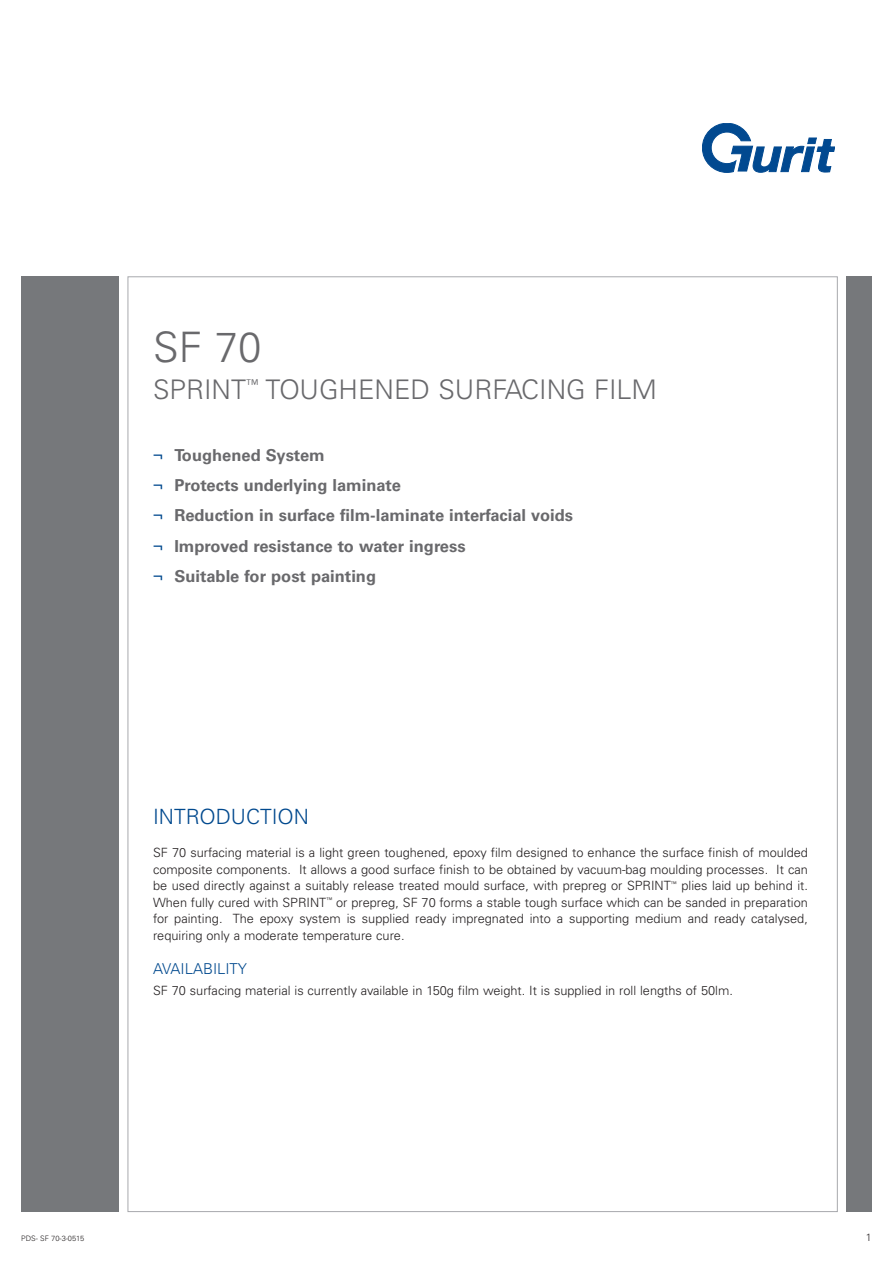
<style>
.page{position:relative;width:893px;height:1263px;background:#fff}
.page>*{position:absolute;margin:0;border:0;box-sizing:border-box;transform-origin:0 0}
.t1{font:300 42px "Univers LT Std";color:#69696c}
.t2{font:300 27px "Univers LT Std";color:#69696c}
.t3{font:300 21px "Univers LT Std";color:#01498e}
.t4{font:700 16.5px/30.2px "Univers";color:#69696c}
.t5{font:300 15px "Univers LT Std";color:#01498e}
.t6{font:300 12.75px/16.5px "Univers LT Std";color:#231f20;text-align:justify}
.t7{font:300 10.5px "Univers LT Std";color:#231f20}
.t8{font:300 7.5px "Univers LT Std";color:#231f20}
.s1{font-weight:400;color:#01498e}
</style>
<div class="page">
<div style="left:846px;top:276px;width:26px;height:936px;background:#76787b"></div>
<div style="left:21px;top:276px;width:98px;height:936px;background:#76787b"></div>
<svg style="left:702px;top:123px;width:133px;height:49px"></svg>
<h1 class="t1" style="left:153px;top:332px;width:110px">SF 70</h1>
<h2 class="t2" style="left:153px;top:380px;width:505px">SPRINT<sup>™</sup> TOUGHENED SURFACING FILM</h2>
<p class="t4" style="left:153px;top:442px;width:421px"><span class="s1">¬</span> Toughened System<br><span class="s1">¬</span> Protects underlying laminate<br><span class="s1">¬</span> Reduction in surface film-laminate interfacial voids <span class="s1">¬</span> Improved resistance to water ingress<br><span class="s1">¬</span> Suitable for post painting</p>
<h3 class="t3" style="left:153px;top:809px;width:157px">INTRODUCTION</h3>
<p class="t6" style="left:153px;top:846px;width:656px">SF 70 surfacing material is a light green toughened, epoxy film designed to enhance the surface finish of moulded composite components. It allows a good surface finish to be obtained by vacuum-bag moulding processes. It can be used directly against a suitably release treated mould surface, with prepreg or SPRINT<sup>™</sup> plies laid up behind it.<br>When fully cured with SPRINT<sup>™</sup> or prepreg, SF 70 forms a stable tough surface which can be sanded in preparation for painting. The epoxy system is supplied ready impregnated into a supporting medium and ready catalysed, requiring only a moderate temperature cure.</p>
<p class="t5" style="left:153px;top:963px;width:95px">AVAILABILITY</p>
<p class="t6" style="left:153px;top:983px;width:581px">SF 70 surfacing material is currently available in 150g film weight. It is supplied in roll lengths of 50lm.</p>
<p class="t8" style="left:21px;top:1235px;width:64px">PDS- SF 70-3-0515</p>
<p class="t7" style="left:866px;top:1233px;width:7px">1</p>
</div>
